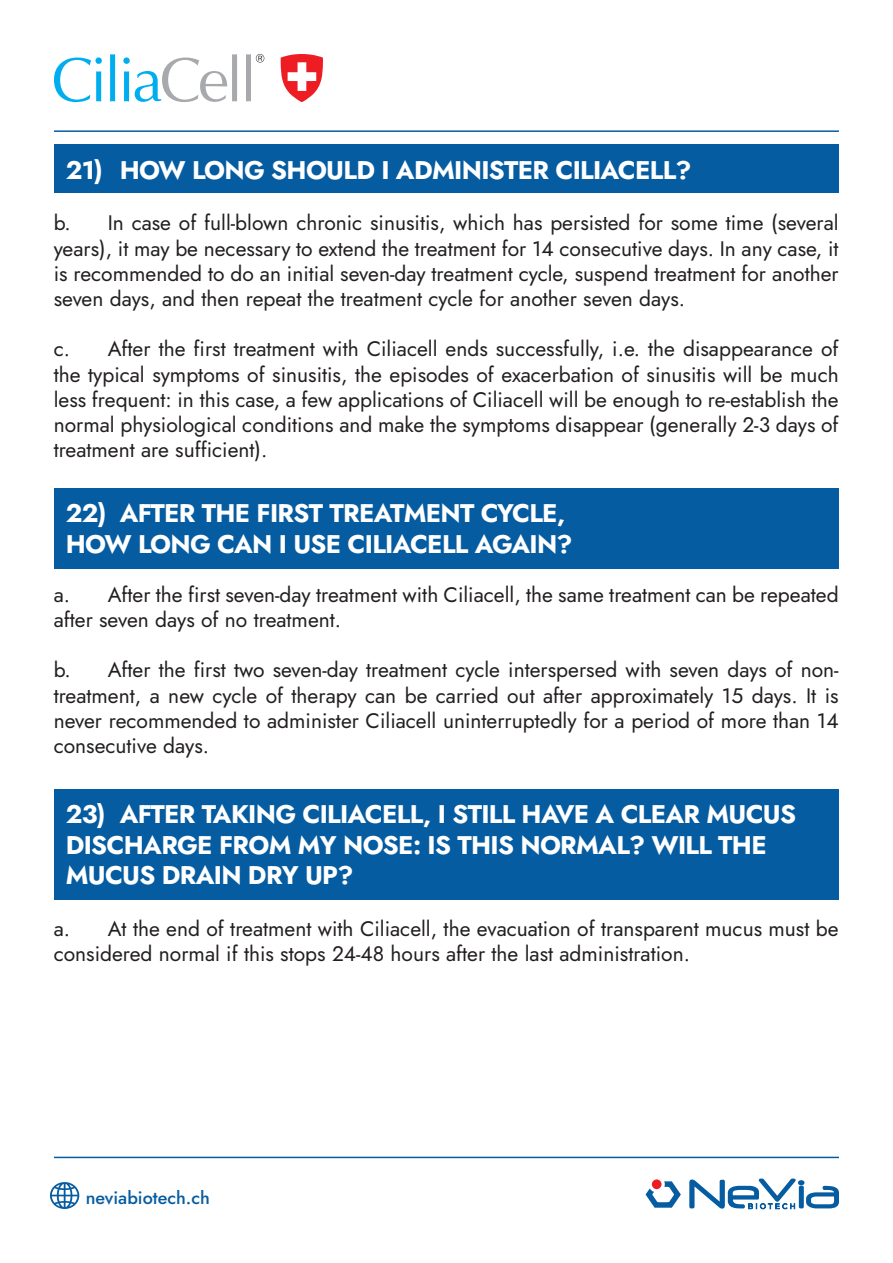
<style>
.page{position:relative;width:893px;height:1263px;background:#fff}
.page>*{position:absolute;margin:0;border:0;box-sizing:border-box;transform-origin:0 0}
.Paragraph_Style_1{font:700 25.5px/30.6px "Jost";letter-spacing:-.025em;color:#fff}
.t1{font:21px/25.2px "Jost";color:#231f20;text-align:justify}
.t2{font:500 18px "Jost";color:#065ca1}
</style>
<div class="page">
<svg style="left:54px;top:57px;width:48px;height:45px"></svg>
<svg style="left:110px;top:54px;width:5px;height:47px"></svg>
<svg style="left:123px;top:54px;width:114px;height:48px"></svg>
<svg style="left:246px;top:54px;width:18px;height:47px"></svg>
<svg style="left:281px;top:54px;width:42px;height:48px"></svg>
<svg style="left:645px;top:1178px;width:194px;height:32px"></svg>
<hr style="left:54px;top:130px;width:785px;height:2px;background:#065ca1">
<hr style="left:54px;top:1157px;width:785px;height:1px;background:#065ca1">
<div style="left:54px;top:145px;width:785px;height:48px;background:#065ca1"></div>
<div style="left:54px;top:488px;width:785px;height:80px;background:#065ca1"></div>
<div style="left:54px;top:789px;width:785px;height:110px;background:#065ca1"></div>
<svg style="left:50px;top:1182px;width:30px;height:27px"></svg>
<p class="Paragraph_Style_1" style="left:66px;top:155px;width:627px">21) HOW LONG SHOULD I ADMINISTER CILIACELL?</p>
<p class="t1" style="left:54px;top:211px;width:786px">b. In case of full-blown chronic sinusitis, which has persisted for some time (several years), it may be necessary to extend the treatment for 14 consecutive days. In any case, it is recommended to do an initial seven-day treatment cycle, suspend treatment for another seven days, and then repeat the treatment cycle for another seven days.</p>
<p class="t1" style="left:54px;top:337px;width:787px">c. After the first treatment with Ciliacell ends successfully, i.e. the disappearance of the typical symptoms of sinusitis, the episodes of exacerbation of sinusitis will be much less frequent: in this case, a few applications of Ciliacell will be enough to re-establish the normal physiological conditions and make the symptoms disappear (generally 2-3 days of treatment are sufficient).</p>
<p class="Paragraph_Style_1" style="left:66px;top:498px;width:508px">22) AFTER THE FIRST TREATMENT CYCLE,<br>HOW LONG CAN I USE CILIACELL AGAIN?</p>
<p class="t1" style="left:54px;top:582px;width:786px">a. After the first seven-day treatment with Ciliacell, the same treatment can be repeated after seven days of no treatment.</p>
<p class="t1" style="left:54px;top:658px;width:786px">b. After the first two seven-day treatment cycle interspersed with seven days of non&shy;treatment, a new cycle of therapy can be carried out after approximately 15 days. It is never recommended to administer Ciliacell uninterruptedly for a period of more than 14 consecutive days.</p>
<p class="Paragraph_Style_1" style="left:66px;top:799px;width:732px">23) AFTER TAKING CILIACELL, I STILL HAVE A CLEAR MUCUS<br>DISCHARGE FROM MY NOSE: IS THIS NORMAL? WILL THE<br>MUCUS DRAIN DRY UP?</p>
<p class="t1" style="left:54px;top:916px;width:786px">a. At the end of treatment with Ciliacell, the evacuation of transparent mucus must be considered normal if this stops 24-48 hours after the last administration.</p>
<p class="t2" style="left:86px;top:1185px;width:126px">neviabiotech.ch</p>
</div>
